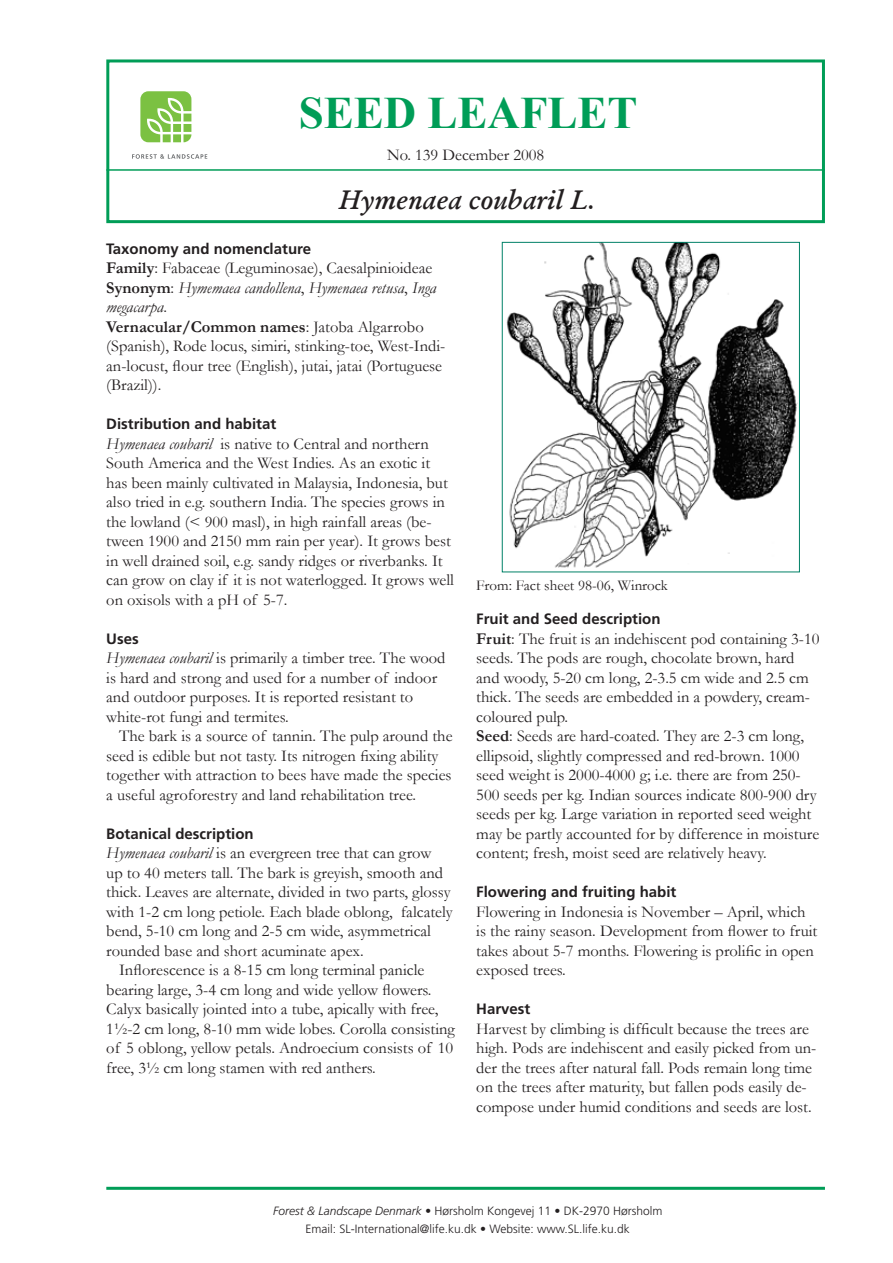
<style>
.page{position:relative;width:893px;height:1263px;background:#fff}
.page>*{position:absolute;margin:0;border:0;box-sizing:border-box;transform-origin:0 0}
.t1{font:700 45px "Times New Roman";color:#009d57}
.t2{font:italic 600 27px "Garamond";color:#231f20}
.t3{font:16.5px/19.5px "Garamond";color:#231f20}
.t4{font:700 15px "Frutiger LT Std";color:#231f20}
.t5{font:15px "Garamond";color:#231f20}
.t6{font:300 12px/18px "Frutiger LT Std";color:#231f20;text-align:center}
.s1{font-weight:700}
.s2{font-style:italic}
</style>
<div class="page">
<div style="left:106px;top:59px;width:719px;height:164px;border:3px solid #009d57"></div>
<hr style="left:106px;top:169px;width:719px;height:2px;background:#009d57">
<hr style="left:106px;top:1187px;width:719px;height:3px;background:#009d57">
<svg style="left:132px;top:154px;width:75px;height:5px"></svg>
<svg style="left:138px;top:89px;width:56px;height:56px"></svg>
<svg style="left:140px;top:91px;width:51px;height:51px"></svg>
<img style="left:506px;top:244px;width:292px;height:324px">
<div style="left:502px;top:242px;width:298px;height:330px;border:1px solid #008167"></div>
<h1 class="t1" style="left:299px;top:82px;width:340px">SEED LEAFLET</h1>
<p class="t3" style="left:387px;top:144px;width:159px">No. 139 December 2008</p>
<h2 class="t2" style="left:339px;top:182px;width:257px">Hymenaea coubaril L.</h2>
<p class="t4" style="left:106px;top:240px;width:206px">Taxonomy and nomenclature</p>
<p class="t3" style="left:106px;top:258px;width:340px"><span class="s1">Family</span>: Fabaceae (Leguminosae), Caesalpinioideae <span class="s1">Synonym</span>: <span class="s2">Hymemaea candollena</span>, <span class="s2">Hymenaea retusa</span>, <span class="s2">Inga megacarpa</span>.<br><span class="s1">Vernacular/Common names</span>: Jatoba Algarrobo (Spanish), Rode locus, simiri, stinking-toe, West-Indi&shy;an-locust, flour tree (English), jutai, jatai (Portuguese (Brazil)).</p>
<p class="t4" style="left:106px;top:415px;width:172px">Distribution and habitat</p>
<p class="t3" style="left:106px;top:433px;width:349px"><span class="s2">Hymenaea coubaril</span> is native to Central and northern South America and the West Indies. As an exotic it has been mainly cultivated in Malaysia, Indonesia, but also tried in e.g. southern India. The species grows in the lowland (&lt; 900 masl), in high rainfall areas (be&shy;tween 1900 and 2150 mm rain per year). It grows best in well drained soil, e.g. sandy ridges or riverbanks. It can grow on clay if it is not waterlogged. It grows well on oxisols with a pH of 5-7.</p>
<p class="t4" style="left:106px;top:630px;width:34px">Uses</p>
<p class="t3" style="left:106px;top:648px;width:341px"><span class="s2">Hymenaea coubaril</span> is primarily a timber tree. The wood is hard and strong and used for a number of indoor and outdoor purposes. It is reported resistant to white-rot fungi and termites.</p>
<p class="t3" style="left:106px;top:726px;width:348px;text-indent:13px">The bark is a source of tannin. The pulp around the seed is edible but not tasty. Its nitrogen fixing ability together with attraction to bees have made the species a useful agroforestry and land rehabilitation tree.</p>
<p class="t4" style="left:106px;top:825px;width:149px">Botanical description</p>
<p class="t3" style="left:106px;top:843px;width:327px"><span class="s2">Hymenaea coubaril</span> is an evergreen tree that can grow</p>
<p class="t3" style="left:106px;top:862px;width:338px">up to 40 meters tall. The bark is greyish, smooth and</p>
<p class="t3" style="left:106px;top:882px;width:346px">thick. Leaves are alternate, divided in two parts, glossy</p>
<p class="t3" style="left:106px;top:901px;width:348px">with 1-2 cm long petiole. Each blade oblong, falcately</p>
<p class="t3" style="left:106px;top:921px;width:326px">bend, 5-10 cm long and 2-5 cm wide, asymmetrical</p>
<p class="t3" style="left:106px;top:940px;width:259px">rounded base and short acuminate apex.</p>
<p class="t3" style="left:119px;top:960px;width:307px">Inflorescence is a 8-15 cm long terminal panicle</p>
<p class="t3" style="left:106px;top:979px;width:327px">bearing large, 3-4 cm long and wide yellow flowers.</p>
<p class="t3" style="left:106px;top:999px;width:334px">Calyx basically jointed into a tube, apically with free,</p>
<p class="t3" style="left:106px;top:1018px;width:350px">1½-2 cm long, 8-10 mm wide lobes. Corolla consisting</p>
<p class="t3" style="left:106px;top:1038px;width:348px">of 5 oblong, yellow petals. Androecium consists of 10</p>
<p class="t3" style="left:106px;top:1057px;width:271px">free, 3½ cm long stamen with red anthers.</p>
<p class="t5" style="left:476px;top:575px;width:193px">From: Fact sheet 98-06, Winrock</p>
<p class="t4" style="left:476px;top:610px;width:186px">Fruit and Seed description</p>
<p class="t3" style="left:476px;top:628px;width:345px"><span class="s1">Fruit</span>: The fruit is an indehiscent pod containing 3-10 seeds. The pods are rough, chocolate brown, hard and woody, 5-20 cm long, 2-3.5 cm wide and 2.5 cm thick. The seeds are embedded in a powdery, cream&shy;coloured pulp.<br><span class="s1">Seed</span>: Seeds are hard-coated. They are 2-3 cm long, ellipsoid, slightly compressed and red-brown. 1000 seed weight is 2000-4000 g; i.e. there are from 250- 500 seeds per kg. Indian sources indicate 800-900 dry seeds per kg. Large variation in reported seed weight may be partly accounted for by difference in moisture content; fresh, moist seed are relatively heavy.</p>
<p class="t4" style="left:476px;top:883px;width:202px">Flowering and fruiting habit</p>
<p class="t3" style="left:476px;top:901px;width:343px">Flowering in Indonesia is November – April, which is the rainy season. Development from flower to fruit takes about 5-7 months. Flowering is prolific in open exposed trees.</p>
<p class="t4" style="left:476px;top:1000px;width:56px">Harvest</p>
<p class="t3" style="left:476px;top:1018px;width:342px">Harvest by climbing is difficult because the trees are high. Pods are indehiscent and easily picked from un&shy;der the trees after natural fall. Pods remain long time on the trees after maturity, but fallen pods easily de&shy;compose under humid conditions and seeds are lost.</p>
<p class="t6" style="left:273px;top:1201px;width:391px"><span class="s2">Forest &amp; Landscape Denmark •</span> Hørsholm Kongevej 11 • DK-2970 Hørsholm<br>Email: SL-International@life.ku.dk • Website: www.SL.life.ku.dk</p>
</div>
